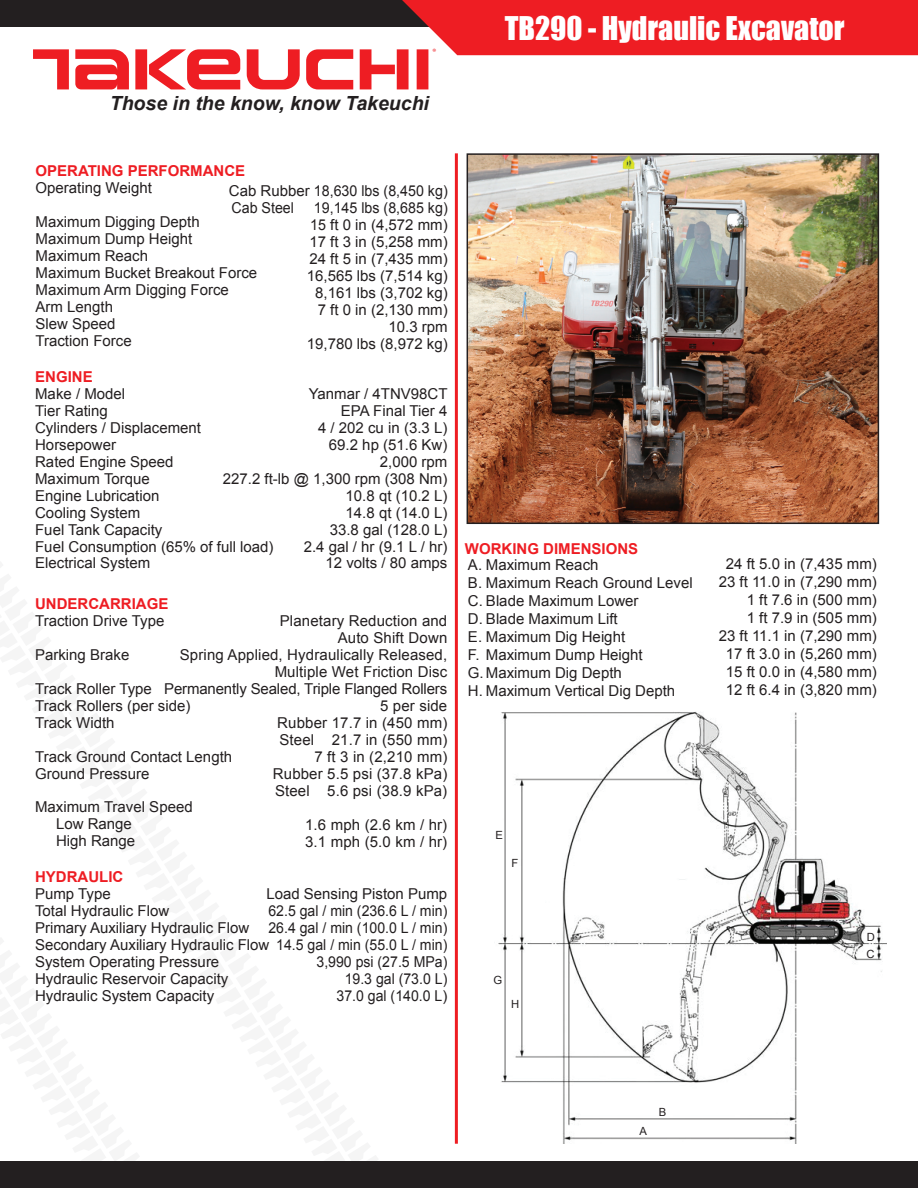
<style>
.page{position:relative;width:918px;height:1188px;background:#fff}
.page>*{position:absolute;margin:0;border:0;box-sizing:border-box;transform-origin:0 0}
.t1{font:30px "Impact";color:#fff}
.t2{font:italic 700 19.5px "Arial";color:#231f20}
.t3{font:15px/17px "Arial";color:#231f20}
.t4{font:15px/17px "Arial";color:#231f20;text-align:right;scale:.95 1}
.t5{font:700 15px "Arial";color:#ee1d23}
.t6{font:11.25px "Arial";color:#231f20}
.t7{font:8.1px "Hira Kaku Pro W3 83 pv RKSJ H";color:#ee1d23}
</style>
<div class="page">
<div style="left:0;top:0;width:918px;height:27px;background:#231f20"></div>
<div style="left:402px;top:0;width:516px;height:55px;background:#ee1d23"></div>
<div style="left:0;top:1161px;width:918px;height:27px;background:#231f20"></div>
<hr style="left:455px;top:153px;width:3px;height:991px;background:#ee1d23">
<img style="left:470px;top:156px;width:406px;height:365px">
<div style="left:467px;top:153px;width:412px;height:371px;border:2px solid #231f20"></div>
<div style="left:417px;top:49px;width:11px;height:40px;background:#ee1d23"></div>
<svg style="left:360px;top:49px;width:35px;height:40px"></svg>
<div style="left:397px;top:49px;width:12px;height:40px;background:#ee1d23"></div>
<svg style="left:306px;top:49px;width:47px;height:40px"></svg>
<div style="left:135px;top:49px;width:12px;height:40px;background:#ee1d23"></div>
<svg style="left:247px;top:49px;width:53px;height:40px"></svg>
<svg style="left:149px;top:49px;width:91px;height:40px"></svg>
<svg style="left:75px;top:49px;width:54px;height:40px"></svg>
<svg style="left:33px;top:49px;width:36px;height:40px"></svg>
<img style="left:498px;top:712px;width:388px;height:432px">
<p class="t7" style="left:433px;top:48px;width:5px">®</p>
<h2 class="t2" style="left:110px;top:90px;width:321px">Those in the know, know Takeuchi</h2>
<h1 class="t1" style="left:505px;top:5px;width:341px">TB290 - Hydraulic Excavator</h1>
<p class="t5" style="left:36px;top:161px;width:211px">OPERATING PERFORMANCE</p>
<p class="t3" style="left:36px;top:179px;width:118px">Operating Weight</p>
<p class="t3" style="left:36px;top:213px;width:223px">Maximum Digging Depth<br>Maximum Dump Height<br>Maximum Reach<br>Maximum Bucket Breakout Force<br>Maximum Arm Digging Force<br>Arm Length<br>Slew Speed<br>Traction Force</p>
<p class="t3" style="left:229px;top:182px;width:220px">Cab Rubber 18,630 lbs (8,450 kg)<br>Cab Steel</p>
<p class="t4" style="left:307px;top:199px;width:150px">19,145 lbs (8,685 kg)<br>15 ft 0 in (4,572 mm)<br>17 ft 3 in (5,258 mm)<br>24 ft 5 in (7,435 mm)<br>16,565 lbs (7,514 kg)<br>8,161 lbs (3,702 kg)<br>7 ft 0 in (2,130 mm)<br>10.3 rpm<br>19,780 lbs (8,972 kg)</p>
<p class="t5" style="left:35px;top:367px;width:59px">ENGINE</p>
<p class="t3" style="left:35px;top:385px;width:240px">Make / Model<br>Tier Rating<br>Cylinders / Displacement<br>Horsepower<br>Rated Engine Speed<br>Maximum Torque<br>Engine Lubrication<br>Cooling System<br>Fuel Tank Capacity<br>Fuel Consumption (65% of full load)<br>Electrical System</p>
<p class="t3" style="left:223px;top:385px;width:226px;text-align:right">Yanmar / 4TNV98CT<br>EPA Final Tier 4<br>4 / 202 cu in (3.3 L)<br>69.2 hp (51.6 Kw)<br>2,000 rpm<br>227.2 ft-lb @ 1,300 rpm (308 Nm)<br>10.8 qt (10.2 L)<br>14.8 qt (14.0 L)<br>33.8 gal (128.0 L)<br>2.4 gal / hr (9.1 L / hr)<br>12 volts / 80 amps</p>
<p class="t5" style="left:35px;top:594px;width:135px">UNDERCARRIAGE</p>
<p class="t3" style="left:35px;top:612px;width:131px">Traction Drive Type</p>
<p class="t3" style="left:35px;top:646px;width:96px">Parking Brake</p>
<p class="t3" style="left:35px;top:680px;width:157px">Track Roller Type<br>Track Rollers (per side)<br>Track Width</p>
<p class="t3" style="left:35px;top:748px;width:199px">Track Ground Contact Length<br>Ground Pressure</p>
<p class="t3" style="left:56px;top:799px;width:138px;text-indent:-21px">Maximum Travel Speed<br>Low Range<br>High Range</p>
<p class="t3" style="left:164px;top:613px;width:285px;text-align:right">Planetary Reduction and<br>Auto Shift Down<br>Spring Applied, Hydraulically Released,<br>Multiple Wet Friction Disc<br>Permanently Sealed, Triple Flanged Rollers<br>5 per side<br>Rubber 17.7 in (450 mm)<br>Steel 21.7 in (550 mm)<br>7 ft 3 in (2,210 mm)<br>Rubber 5.5 psi (37.8 kPa)<br>Steel 5.6 psi (38.9 kPa)</p>
<p class="t3" style="left:305px;top:816px;width:144px">1.6 mph (2.6 km / hr)<br>3.1 mph (5.0 km / hr)</p>
<p class="t5" style="left:35px;top:867px;width:90px">HYDRAULIC</p>
<p class="t3" style="left:35px;top:885px;width:236px">Pump Type<br>Total Hydraulic Flow<br>Primary Auxiliary Hydraulic Flow<br>Secondary Auxiliary Hydraulic Flow<br>System Operating Pressure<br>Hydraulic Reservoir Capacity<br>Hydraulic System Capacity</p>
<p class="t3" style="left:266px;top:886px;width:183px;text-align:right">Load Sensing Piston Pump<br>62.5 gal / min (236.6 L / min)<br>26.4 gal / min (100.0 L / min)<br>14.5 gal / min (55.0 L / min)<br>3,990 psi (27.5 MPa)<br>19.3 gal (73.0 L)<br>37.0 gal (140.0 L)</p>
<p class="t5" style="left:465px;top:539px;width:175px">WORKING DIMENSIONS</p>
<p class="t3" style="left:468px;top:556px;width:226px;line-height:18px">A. Maximum Reach<br>B. Maximum Reach Ground Level<br>C. Blade Maximum Lower<br>D. Blade Maximum Lift<br>E. Maximum Dig Height<br>F. Maximum Dump Height<br>G.Maximum Dig Depth<br>H. Maximum Vertical Dig Depth</p>
<p class="t6" style="left:495px;top:827px;width:9px">E</p>
<p class="t6" style="left:512px;top:856px;width:8px">F</p>
<p class="t6" style="left:493px;top:973px;width:10px">G</p>
<p class="t6" style="left:511px;top:997px;width:10px">H</p>
<p class="t3" style="left:719px;top:555px;width:160px;line-height:18px;text-align:right">24 ft 5.0 in (7,435 mm)<br>23 ft 11.0 in (7,290 mm)<br>1 ft 7.6 in (500 mm)<br>1 ft 7.9 in (505 mm)<br>23 ft 11.1 in (7,290 mm)<br>17 ft 3.0 in (5,260 mm)<br>15 ft 0.0 in (4,580 mm)<br>12 ft 6.4 in (3,820 mm)</p>
<p class="t6" style="left:867px;top:929px;width:10px">D</p>
<p class="t6" style="left:866px;top:947px;width:10px">C</p>
<p class="t6" style="left:639px;top:1124px;width:9px">A</p>
<p class="t6" style="left:659px;top:1105px;width:9px">B</p>
</div>
